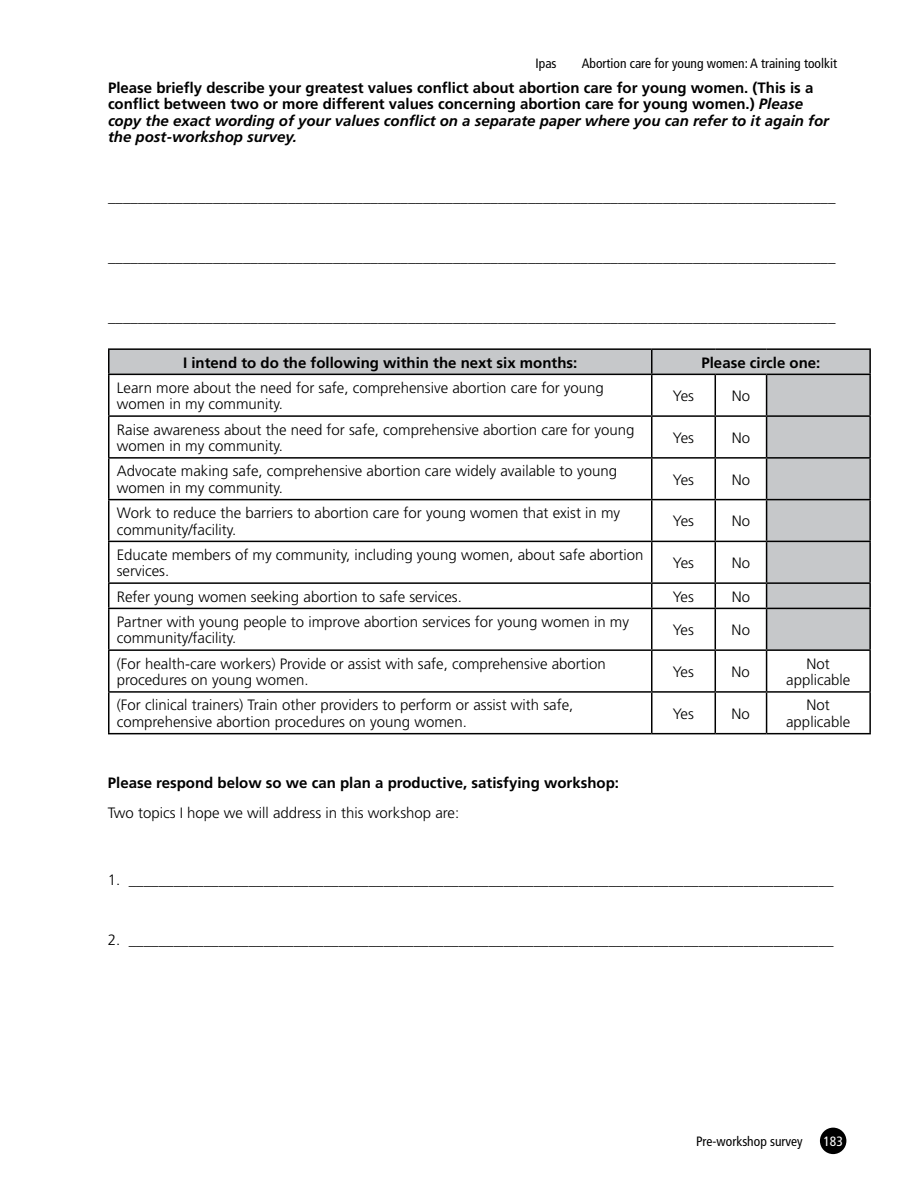
<style>
.page{position:relative;width:918px;height:1188px;background:#fff}
.page>*{position:absolute;margin:0;border:0;box-sizing:border-box;transform-origin:0 0}
.t1{font:300 15px/16.5px "Frutiger";color:#000}
.t2{font:700 15px/16.5px "Frutiger";color:#000}
.t3{font:condensed 13.5px "Frutiger";color:#000}
.t4{font:condensed 13.5px "Frutiger";color:#fff}
.s1{font-style:italic}
</style>
<div class="page">
<div style="left:820px;top:1128px;width:26px;height:26px;background:#000;border-radius:50%"></div>
<svg style="left:110px;top:350px;width:759px;height:299px"></svg>
<hr style="left:108px;top:348px;width:544px;height:2px;background:#000">
<hr style="left:108px;top:350px;width:2px;height:24px;background:#000">
<hr style="left:652px;top:348px;width:63px;height:2px;background:#000">
<svg style="left:651px;top:350px;width:1px;height:24px"></svg>
<hr style="left:715px;top:348px;width:52px;height:2px;background:#000">
<hr style="left:767px;top:348px;width:104px;height:2px;background:#000">
<hr style="left:869px;top:350px;width:2px;height:24px;background:#000">
<hr style="left:108px;top:374px;width:544px;height:1px;background:#000">
<hr style="left:108px;top:375px;width:2px;height:40px;background:#000">
<hr style="left:652px;top:374px;width:63px;height:1px;background:#000">
<hr style="left:651px;top:375px;width:1px;height:40px;background:#000">
<hr style="left:715px;top:374px;width:52px;height:1px;background:#000">
<hr style="left:715px;top:375px;width:1px;height:40px;background:#000">
<hr style="left:767px;top:374px;width:104px;height:1px;background:#000">
<hr style="left:766px;top:375px;width:1px;height:40px;background:#000">
<hr style="left:869px;top:375px;width:2px;height:40px;background:#000">
<hr style="left:108px;top:415px;width:544px;height:2px;background:#000">
<hr style="left:108px;top:417px;width:2px;height:40px;background:#000">
<hr style="left:652px;top:415px;width:63px;height:2px;background:#000">
<hr style="left:651px;top:417px;width:1px;height:40px;background:#000">
<hr style="left:715px;top:415px;width:52px;height:2px;background:#000">
<hr style="left:715px;top:417px;width:1px;height:40px;background:#000">
<hr style="left:767px;top:415px;width:104px;height:2px;background:#000">
<hr style="left:766px;top:417px;width:1px;height:40px;background:#000">
<hr style="left:869px;top:417px;width:2px;height:40px;background:#000">
<hr style="left:108px;top:457px;width:544px;height:2px;background:#000">
<hr style="left:108px;top:459px;width:2px;height:40px;background:#000">
<hr style="left:652px;top:457px;width:63px;height:2px;background:#000">
<hr style="left:651px;top:459px;width:1px;height:40px;background:#000">
<hr style="left:715px;top:457px;width:52px;height:2px;background:#000">
<hr style="left:715px;top:459px;width:1px;height:40px;background:#000">
<hr style="left:767px;top:457px;width:104px;height:2px;background:#000">
<hr style="left:766px;top:459px;width:1px;height:40px;background:#000">
<hr style="left:869px;top:459px;width:2px;height:40px;background:#000">
<hr style="left:108px;top:499px;width:544px;height:1px;background:#000">
<hr style="left:108px;top:500px;width:2px;height:41px;background:#000">
<hr style="left:652px;top:499px;width:63px;height:1px;background:#000">
<hr style="left:651px;top:500px;width:1px;height:41px;background:#000">
<hr style="left:715px;top:499px;width:52px;height:1px;background:#000">
<hr style="left:715px;top:500px;width:1px;height:41px;background:#000">
<hr style="left:767px;top:499px;width:104px;height:1px;background:#000">
<hr style="left:766px;top:500px;width:1px;height:41px;background:#000">
<hr style="left:869px;top:500px;width:2px;height:41px;background:#000">
<hr style="left:108px;top:541px;width:544px;height:1px;background:#000">
<hr style="left:108px;top:542px;width:2px;height:40px;background:#000">
<hr style="left:652px;top:541px;width:63px;height:1px;background:#000">
<hr style="left:651px;top:542px;width:1px;height:40px;background:#000">
<hr style="left:715px;top:541px;width:52px;height:1px;background:#000">
<hr style="left:715px;top:542px;width:1px;height:40px;background:#000">
<hr style="left:767px;top:541px;width:104px;height:1px;background:#000">
<hr style="left:766px;top:542px;width:1px;height:40px;background:#000">
<hr style="left:869px;top:542px;width:2px;height:40px;background:#000">
<hr style="left:108px;top:582px;width:544px;height:2px;background:#000">
<hr style="left:108px;top:584px;width:2px;height:24px;background:#000">
<hr style="left:652px;top:582px;width:63px;height:2px;background:#000">
<svg style="left:651px;top:584px;width:1px;height:24px"></svg>
<hr style="left:715px;top:582px;width:52px;height:2px;background:#000">
<svg style="left:715px;top:584px;width:1px;height:24px"></svg>
<hr style="left:767px;top:582px;width:104px;height:2px;background:#000">
<svg style="left:766px;top:584px;width:1px;height:24px"></svg>
<hr style="left:869px;top:584px;width:2px;height:24px;background:#000">
<hr style="left:108px;top:608px;width:544px;height:1px;background:#000">
<hr style="left:108px;top:609px;width:2px;height:40px;background:#000">
<hr style="left:652px;top:608px;width:63px;height:1px;background:#000">
<hr style="left:651px;top:609px;width:1px;height:40px;background:#000">
<hr style="left:715px;top:608px;width:52px;height:1px;background:#000">
<hr style="left:715px;top:609px;width:1px;height:40px;background:#000">
<hr style="left:767px;top:608px;width:104px;height:1px;background:#000">
<hr style="left:766px;top:609px;width:1px;height:40px;background:#000">
<hr style="left:869px;top:609px;width:2px;height:40px;background:#000">
<hr style="left:108px;top:649px;width:544px;height:2px;background:#000">
<hr style="left:108px;top:651px;width:2px;height:40px;background:#000">
<hr style="left:652px;top:649px;width:63px;height:2px;background:#000">
<hr style="left:651px;top:651px;width:1px;height:40px;background:#000">
<hr style="left:715px;top:649px;width:52px;height:2px;background:#000">
<hr style="left:715px;top:651px;width:1px;height:40px;background:#000">
<hr style="left:767px;top:649px;width:104px;height:2px;background:#000">
<hr style="left:766px;top:651px;width:1px;height:40px;background:#000">
<hr style="left:869px;top:651px;width:2px;height:40px;background:#000">
<hr style="left:108px;top:691px;width:544px;height:2px;background:#000">
<hr style="left:108px;top:693px;width:2px;height:40px;background:#000">
<hr style="left:652px;top:691px;width:63px;height:2px;background:#000">
<hr style="left:651px;top:693px;width:1px;height:40px;background:#000">
<hr style="left:715px;top:691px;width:52px;height:2px;background:#000">
<hr style="left:715px;top:693px;width:1px;height:40px;background:#000">
<hr style="left:767px;top:691px;width:104px;height:2px;background:#000">
<hr style="left:766px;top:693px;width:1px;height:40px;background:#000">
<hr style="left:869px;top:693px;width:2px;height:40px;background:#000">
<hr style="left:108px;top:733px;width:544px;height:1px;background:#000">
<hr style="left:652px;top:733px;width:63px;height:1px;background:#000">
<hr style="left:715px;top:733px;width:52px;height:1px;background:#000">
<hr style="left:767px;top:733px;width:104px;height:1px;background:#000">
<p class="t3" style="left:536px;top:55px;width:23px">Ipas</p>
<p class="t3" style="left:582px;top:55px;width:257px">Abortion care for young women: A training toolkit</p>
<p class="t2" style="left:108px;top:79px;width:723px">Please briefly describe your greatest values conflict about abortion care for young women. (This is a conflict between two or more different values concerning abortion care for young women.) <span class="s1">Please copy the exact wording of your values conflict on a separate paper where you can refer to it again for the post-workshop survey.</span></p>
<p class="t1" style="left:108px;top:189px;width:729px">_________________________________________________________________________________________________</p>
<p class="t1" style="left:108px;top:249px;width:729px">_________________________________________________________________________________________________</p>
<p class="t1" style="left:108px;top:309px;width:729px">_________________________________________________________________________________________________</p>
<p class="t2" style="left:183px;top:354px;width:396px">I intend to do the following within the next six months:</p>
<p class="t2" style="left:701px;top:354px;width:120px">Please circle one:</p>
<p class="t1" style="left:117px;top:379px;width:489px">Learn more about the need for safe, comprehensive abortion care for young women in my community.</p>
<p class="t1" style="left:673px;top:388px;width:23px">Yes</p>
<p class="t1" style="left:732px;top:388px;width:20px">No</p>
<p class="t1" style="left:117px;top:421px;width:519px">Raise awareness about the need for safe, comprehensive abortion care for young women in my community.</p>
<p class="t1" style="left:673px;top:429px;width:23px">Yes</p>
<p class="t1" style="left:732px;top:429px;width:20px">No</p>
<p class="t1" style="left:117px;top:463px;width:502px">Advocate making safe, comprehensive abortion care widely available to young women in my community.</p>
<p class="t1" style="left:673px;top:471px;width:23px">Yes</p>
<p class="t1" style="left:732px;top:471px;width:20px">No</p>
<p class="t1" style="left:117px;top:505px;width:505px">Work to reduce the barriers to abortion care for young women that exist in my community/facility.</p>
<p class="t1" style="left:673px;top:513px;width:23px">Yes</p>
<p class="t1" style="left:732px;top:513px;width:20px">No</p>
<p class="t1" style="left:117px;top:546px;width:528px">Educate members of my community, including young women, about safe abortion services.</p>
<p class="t1" style="left:673px;top:555px;width:23px">Yes</p>
<p class="t1" style="left:732px;top:555px;width:20px">No</p>
<p class="t1" style="left:117px;top:588px;width:347px">Refer young women seeking abortion to safe services.</p>
<p class="t1" style="left:673px;top:588px;width:23px">Yes</p>
<p class="t1" style="left:732px;top:588px;width:20px">No</p>
<p class="t1" style="left:117px;top:613px;width:514px">Partner with young people to improve abortion services for young women in my community/facility.</p>
<p class="t1" style="left:673px;top:622px;width:23px">Yes</p>
<p class="t1" style="left:732px;top:622px;width:20px">No</p>
<p class="t1" style="left:117px;top:655px;width:491px">(For health-care workers) Provide or assist with safe, comprehensive abortion procedures on young women.</p>
<p class="t1" style="left:673px;top:663px;width:23px">Yes</p>
<p class="t1" style="left:732px;top:663px;width:20px">No</p>
<p class="t1" style="left:786px;top:655px;width:66px;text-align:center">Not applicable</p>
<p class="t1" style="left:117px;top:697px;width:458px">(For clinical trainers) Train other providers to perform or assist with safe, comprehensive abortion procedures on young women.</p>
<p class="t1" style="left:673px;top:705px;width:23px">Yes</p>
<p class="t1" style="left:732px;top:705px;width:20px">No</p>
<p class="t1" style="left:786px;top:697px;width:66px;text-align:center">Not applicable</p>
<p class="t2" style="left:108px;top:775px;width:513px">Please respond below so we can plan a productive, satisfying workshop:</p>
<p class="t1" style="left:108px;top:805px;width:353px">Two topics I hope we will address in this workshop are:</p>
<p class="t1" style="left:108px;top:872px;width:727px">1. ______________________________________________________________________________________________</p>
<p class="t1" style="left:108px;top:932px;width:727px">2. ______________________________________________________________________________________________</p>
<p class="t3" style="left:696px;top:1133px;width:108px">Pre-workshop survey</p>
<p class="t4" style="left:823px;top:1133px;width:21px">183</p>
</div>
